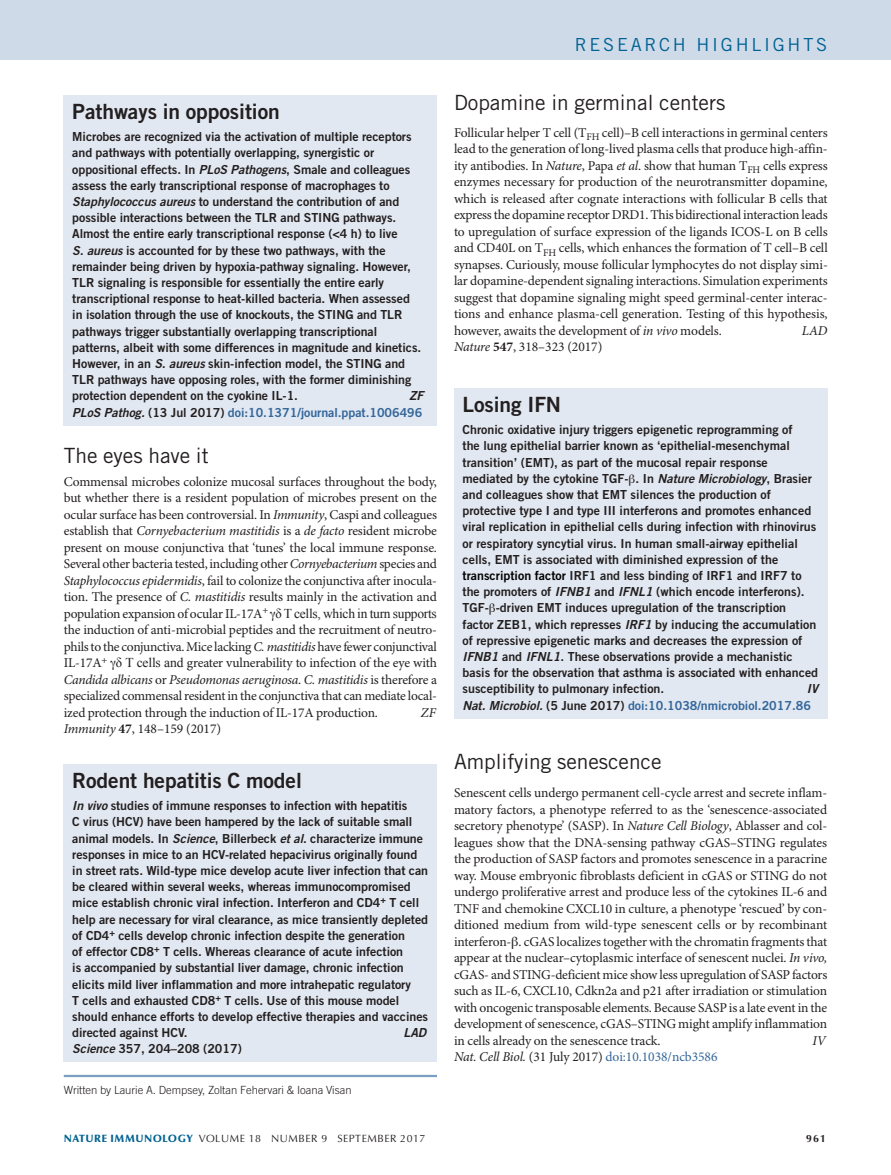
<style>
.page{position:relative;width:891px;height:1175px;background:#fff}
.page>*{position:absolute;margin:0;border:0;box-sizing:border-box;transform-origin:0 0}
.t1{font:21px "Trade Gothic LT Std";letter-spacing:-.005em;color:#231f20}
.t2{font:21px "Trade Gothic LT Std Bd 2";letter-spacing:-.005em;color:#231f20}
.t3{font:18px "Trade Gothic LT Std";letter-spacing:.15em;color:#006293}
.t4{font:13.5px/16.5px "Minion Pro";letter-spacing:-.01em;color:#231f20;text-align:justify}
.t5{font:13.5px "Minion Pro";letter-spacing:-.005em;color:#33669a}
.t6{font:italic 13.5px "Minion Pro";letter-spacing:-.01em;color:#231f20}
.t7{font:12.45px/16.2px "Trade Gothic LT Std Bd 2";letter-spacing:-.005em;color:#231f20}
.t8{font:12.45px "Trade Gothic LT Std Bd 2";letter-spacing:-.005em;color:#33669a}
.t9{font:12.45px "Trade Gothic LT Std Bd 2 Obl";letter-spacing:-.005em;color:#231f20}
.t10{font:300 11.25px "Trade Gothic LT Std";letter-spacing:-.005em;color:#231f20}
.t11{font:10.5px "Optima LT Std";letter-spacing:.05em;color:#231f20}
.t12{font:700 10.5px "Optima LT Std";color:#231f20}
.s1{font-style:italic}
.s2{font-family:"Trade Gothic LT Std Bd 2 Obl"}
.s3{font-weight:700}
.s4{font-family:"Trade Gothic LT Std Bd 2 Obl";color:#231f20}
.s5{color:#231f20}
.s6{color:#000}
.s7{font-family:"Times New Roman"}
.s8{font-style:italic;color:#231f20}
.s9{font-weight:900;color:#006293}
</style>
<div class="page">
<div style="left:0;top:0;width:891px;height:60px;background:#cfdae9"></div>
<hr style="left:64px;top:1074px;width:373px;height:3px;background:#7a9fc3">
<div style="left:64px;top:95px;width:373px;height:330px;background:#e2e8f1"></div>
<div style="left:454px;top:388px;width:373px;height:330px;background:#e2e8f1"></div>
<div style="left:64px;top:764px;width:373px;height:297px;background:#e2e8f1"></div>
<h2 class="t3" style="left:575px;top:34px;width:254px">RESEARCH HIGHLIGHTS</h2>
<h1 class="t1" style="left:454px;top:90px;width:273px">Dopamine in germinal centers</h1>
<p class="t4" style="left:454px;top:125px;width:375px">Follicular helper T cell (T<sub>FH</sub> cell)–B cell interactions in germinal centers lead to the generation of long-lived plasma cells that produce high-affin&shy;ity antibodies. In <span class="s1">Nature</span>, Papa <span class="s1">et al</span>. show that human T<sub>FH</sub> cells express enzymes necessary for production of the neurotransmitter dopamine, which is released after cognate interactions with follicular B cells that express the dopamine receptor DRD1. This bidirectional interaction leads to upregulation of surface expression of the ligands ICOS-L on B cells and CD40L on T<sub>FH</sub> cells, which enhances the formation of T cell–B cell synapses. Curiously, mouse follicular lymphocytes do not display simi&shy;lar dopamine-dependent signaling interactions. Simulation experiments suggest that dopamine signaling might speed germinal-center interac&shy;tions and enhance plasma-cell generation. Testing of this hypothesis, however, awaits the development of <span class="s1">in vivo</span> models.</p>
<h1 class="t2" style="left:72px;top:98px;width:209px">Pathways in opposition</h1>
<p class="t7" style="left:72px;top:128px;width:351px">Microbes are recognized via the activation of multiple receptors and pathways with potentially overlapping, synergistic or oppositional effects. In <span class="s2">PLoS Pathogens</span>, Smale and colleagues assess the early transcriptional response of macrophages to <span class="s2">Staphylococcus aureus</span> to understand the contribution of and possible interactions between the TLR and STING pathways.<br>Almost the entire early transcriptional response (&lt;4 h) to live<br><span class="s2">S. aureus</span> is accounted for by these two pathways, with the remainder being driven by hypoxia-pathway signaling. However, TLR signaling is responsible for essentially the entire early transcriptional response to heat-killed bacteria. When assessed in isolation through the use of knockouts, the STING and TLR pathways trigger substantially overlapping transcriptional patterns, albeit with some differences in magnitude and kinetics.<br>However, in an <span class="s2">S. aureus</span> skin-infection model, the STING and TLR pathways have opposing roles, with the former diminishing protection dependent on the cyokine IL-1.</p>
<p class="t6" style="left:802px;top:322px;width:27px">LAD</p>
<p class="t4" style="left:454px;top:339px;width:150px"><span class="s1">Nature</span> <span class="s3">547</span>, 318–323 (2017)</p>
<p class="t9" style="left:409px;top:388px;width:15px">ZF</p>
<p class="t8" style="left:72px;top:404px;width:352px"><span class="s4">PLoS Pathog.</span> <span class="s5">(13 Jul 2017)</span> doi:10.1371/journal.ppat.1006496</p>
<h1 class="t2" style="left:463px;top:391px;width:100px">Losing IFN</h1>
<p class="t7" style="left:463px;top:421px;width:357px">Chronic oxidative injury triggers epigenetic reprogramming of<br>the lung epithelial barrier known as ‘epithelial-mesenchymal transition’ (EMT), as part of the mucosal repair response mediated by the cytokine TGF- . In <span class="s2">Nature Microbiology</span>, Brasier and colleagues show that EMT silences the production of protective type I and type III interferons and promotes enhanced viral replication in epithelial cells during infection with rhinovirus or respiratory syncytial virus. In human small-airway epithelial cells, EMT is associated with diminished expression of the <span class="s6">transcription factor</span> IRF1 and less binding of IRF1 and IRF7 to the promoters of <span class="s2">IFNB1</span> and <span class="s2">IFNL1</span> (which encode interferons).<br>TGF- -driven EMT induces upregulation of the transcription factor ZEB1, which represses <span class="s2">IRF1</span> by inducing the accumulation of repressive epigenetic marks and decreases the expression of <span class="s2">IFNB1</span> and <span class="s2">IFNL1</span>. These observations provide a mechanistic basis for the observation that asthma is associated with enhanced susceptibility to pulmonary infection.</p>
<h1 class="t1" style="left:64px;top:442px;width:146px">The eyes have it</h1>
<p class="t4" style="left:64px;top:474px;width:375px">Commensal microbes colonize mucosal surfaces throughout the body, but whether there is a resident population of microbes present on the ocular surface has been controversial. In <span class="s1">Immunity</span>, Caspi and colleagues establish that <span class="s1">Cornyebacterium mastitidis</span> is a <span class="s1">de facto</span> resident microbe present on mouse conjunctiva that ‘tunes’ the local immune response.<br>Several other bacteria tested, including other <span class="s1">Cornyebacterium</span> species and <span class="s1">Staphylococcus epidermidis</span>, fail to colonize the conjunctiva after inocula&shy;tion. The presence of <span class="s1">C. mastitidis</span> results mainly in the activation and population expansion of ocular IL-17A<sup>+</sup> <span class="s7">δ T cells, which in turn supports </span>the induction of anti-microbial peptides and the recruitment of neutro&shy;phils to the conjunctiva. Mice lacking <span class="s1">C. mastitidis</span> have fewer conjunctival IL-17A<sup>+</sup> <span class="s7">δ T cells and</span> greater vulnerability to infection of the eye with <span class="s1">Candida albicans</span> or <span class="s1">Pseudomonas aeruginosa</span>. <span class="s1">C. mastitidis</span> is therefore a specialized commensal resident in the conjunctiva that can mediate local&shy;ized protection through the induction of IL-17A production.</p>
<p class="t9" style="left:807px;top:681px;width:13px">IV</p>
<p class="t8" style="left:463px;top:697px;width:350px"><span class="s4">Nat. Microbiol.</span> <span class="s5">(5 June 2017)</span> doi:10.1038/nmicrobiol.2017.86</p>
<p class="t6" style="left:421px;top:704px;width:16px">ZF</p>
<p class="t4" style="left:64px;top:721px;width:159px"><span class="s1">Immunity</span> <span class="s3">47</span>, 148–159 (2017)</p>
<h1 class="t2" style="left:72px;top:767px;width:231px">Rodent hepatitis C model</h1>
<p class="t7" style="left:72px;top:797px;width:357px"><span class="s2">In vivo</span> studies of immune responses to infection with hepatitis<br>C virus (HCV) have been hampered by the lack of suitable small animal models. In <span class="s2">Science</span>, Billerbeck <span class="s2">et al</span>. characterize immune responses in mice to an HCV-related hepacivirus originally found in street rats. Wild-type mice develop acute liver infection that can be cleared within several weeks, whereas immunocompromised mice establish chronic viral infection. Interferon and CD4<sup>+</sup> T cell help are necessary for viral clearance, as mice transiently depleted of CD4<sup>+</sup> cells develop chronic infection despite the generation<br>of effector CD8<sup>+</sup> T cells. Whereas clearance of acute infection<br>is accompanied by substantial liver damage, chronic infection elicits mild liver inflammation and more intrahepatic regulatory<br>T cells and exhausted CD8<sup>+</sup> T cells. Use of this mouse model should enhance efforts to develop effective therapies and vaccines directed against HCV.</p>
<p class="t9" style="left:404px;top:1025px;width:24px">LAD</p>
<p class="t7" style="left:72px;top:1040px;width:171px"><span class="s2">Science</span> 357, 204–208 (2017)</p>
<h1 class="t1" style="left:454px;top:748px;width:209px">Amplifying senescence</h1>
<p class="t4" style="left:454px;top:785px;width:375px">Senescent cells undergo permanent cell-cycle arrest and secrete inflam&shy;matory factors, a phenotype referred to as the ‘senescence-associated secretory phenotype’ (SASP). In <span class="s1">Nature Cell Biology</span>, Ablasser and col&shy;leagues show that the DNA-sensing pathway cGAS–STING regulates the production of SASP factors and promotes senescence in a paracrine way. Mouse embryonic fibroblasts deficient in cGAS or STING do not undergo proliferative arrest and produce less of the cytokines IL-6 and TNF and chemokine CXCL10 in culture, a phenotype ‘rescued’ by con&shy;ditioned medium from wild-type senescent cells or by recombinant interferon- . cGAS localizes together with the chromatin fragments that appear at the nuclear–cytoplasmic interface of senescent nuclei. <span class="s1">In vivo, </span>cGAS- and STING-deficient mice show less upregulation of SASP factors such as IL-6, CXCL10, Cdkn2a and p21 after irradiation or stimulation with oncogenic transposable elements. Because SASP is a late event in the development of senescence, cGAS–STING might amplify inflammation in cells already on the senescence track.</p>
<p class="t6" style="left:812px;top:1032px;width:15px">IV</p>
<p class="t5" style="left:454px;top:1048px;width:265px"><span class="s8">Nat. Cell Biol.</span> <span class="s5">(31 July 2017)</span> doi:10.1038/ncb3586</p>
<p class="t10" style="left:64px;top:1083px;width:289px">Written by Laurie A. Dempsey, Zoltan Fehervari &amp; Ioana Visan</p>
<p class="t11" style="left:64px;top:1132px;width:363px"><span class="s9">NATURE IMMUNOLOGY</span> VOLUME 18 NUMBER 9 SEPTEMBER 2017</p>
<p class="t12" style="left:806px;top:1132px;width:21px">961</p>
</div>
